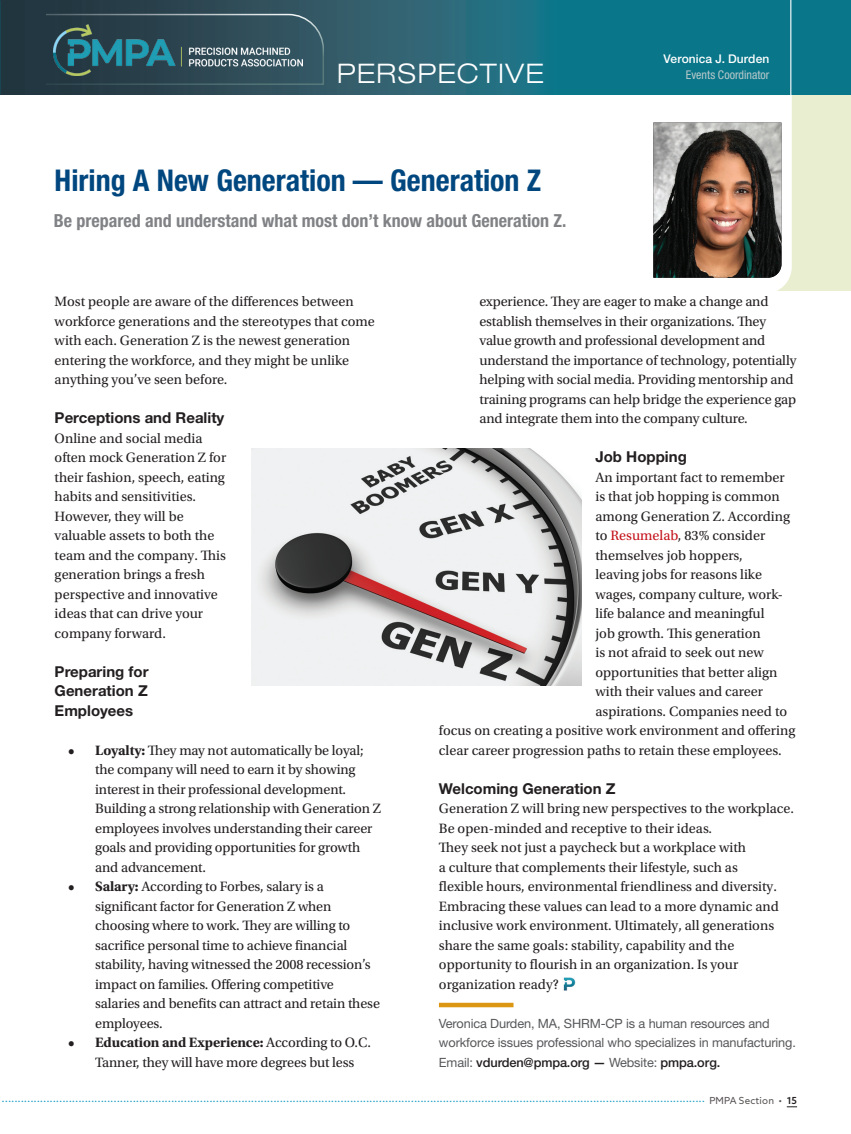
<style>
.page{position:relative;width:851px;height:1134px;background:#fff}
.page>*{position:absolute;margin:0;border:0;box-sizing:border-box;transform-origin:0 0}
._01_PMPA_-_Headline{font:700 condensed 30px "Helvetica Neue LT Std";color:#00477f}
.t1{font:300 expanded 27px "Helvetica Neue LT Std";letter-spacing:.045em;color:#fff}
.t2{font:700 condensed 18px "Helvetica Neue LT Std";color:#808285}
._04_PMPA_-_Subhead{font:700 15px/19.5px "Helvetica Neue LT Std";color:#231f20;text-align:justify}
._05_PMPA_-_Body_-_no{font:14.25px/19.5px "Utopia Std";letter-spacing:-.005em;color:#231f20}
._11_PMPA_-_Author_bi{font:12.75px/19.5px "Helvetica Neue LT Std";letter-spacing:-.01em;color:#57585a}
.t3{font:condensed 12px/15.5px "Helvetica Neue LT Std";color:#b8c9cb;text-align:right}
.t4{font:11.25px "Azo Sans";color:#209fc6}
.s1{font-weight:500;font-stretch:normal;color:#fff}
.s2{font-weight:700}
.s3{color:#c4121a}
.s4{font-weight:500;color:#231f20}
</style>
<div class="page">
<div style="left:740px;top:0;width:110px;height:290px;background:#e9eed1"></div>
<svg style="left:1px;top:0;width:849px;height:94px;background:#1a6778"></svg>
<svg style="left:653px;top:95px;width:138px;height:196px"></svg>
<img style="left:653px;top:123px;width:128px;height:155px">
<hr style="left:790px;top:0;width:1px;height:95px;background:#fff">
<hr style="left:439px;top:1003px;width:74px;height:4px;background:#db9712">
<svg style="left:46px;top:13px;width:279px;height:72px;background:#35505b"></svg>
<img style="left:54px;top:25px;width:248px;height:51px">
<svg style="left:563px;top:978px;width:12px;height:12px"></svg>
<img style="left:252px;top:448px;width:330px;height:238px">
<p class="t1" style="left:337px;top:57px;width:209px">PERSPECTIVE</p>
<p class="t3" style="left:663px;top:51px;width:107px"><span class="s1">Veronica J. Durden<br></span>Events Coordinator</p>
<p class="_01_PMPA_-_Headline" style="left:55px;top:162px;width:488px">Hiring A New Generation — Generation Z</p>
<p class="t2" style="left:54px;top:209px;width:514px">Be prepared and understand what most don’t know about Generation Z.</p>
<p class="_05_PMPA_-_Body_-_no" style="left:55px;top:292px;width:321px">Most people are aware of the differences between workforce generations and the stereotypes that come with each. Generation Z is the newest generation entering the workforce, and they might be unlike anything you’ve seen before.</p>
<p class="_04_PMPA_-_Subhead" style="left:55px;top:408px;width:171px">Perceptions and Reality</p>
<p class="_05_PMPA_-_Body_-_no" style="left:55px;top:428px;width:173px">Online and social media often mock Generation Z for their fashion, speech, eating habits and sensitivities.<br>However, they will be valuable assets to both the team and the company. This generation brings a fresh perspective and innovative ideas that can drive your company forward.</p>
<p class="_04_PMPA_-_Subhead" style="left:55px;top:661px;width:95px">Preparing for Generation Z Employees</p>
<p class="_05_PMPA_-_Body_-_no" style="left:95px;top:740px;width:287px;text-indent:-27px"><span class="s2">• Loyalty:</span> They may not automatically be loyal; the company will need to earn it by showing interest in their professional development.<br>Building a strong relationship with Generation Z employees involves understanding their career goals and providing opportunities for growth and advancement.</p>
<p class="_05_PMPA_-_Body_-_no" style="left:95px;top:877px;width:286px;text-indent:-27px"><span class="s2">• Salary:</span> According to Forbes, salary is a significant factor for Generation Z when choosing where to work. They are willing to sacrifice personal time to achieve financial stability, having witnessed the 2008 recession’s impact on families. Offering competitive salaries and benefits can attract and retain these employees.</p>
<p class="_05_PMPA_-_Body_-_no" style="left:95px;top:1033px;width:277px;text-indent:-27px"><span class="s2">• Education and Experience:</span> According to O.C.<br>Tanner, they will have more degrees but less</p>
<p class="_05_PMPA_-_Body_-_no" style="left:479px;top:292px;width:318px">experience. They are eager to make a change and establish themselves in their organizations. They value growth and professional development and understand the importance of technology, potentially helping with social media. Providing mentorship and training programs can help bridge the experience gap and integrate them into the company culture.</p>
<p class="_04_PMPA_-_Subhead" style="left:595px;top:447px;width:93px">Job Hopping</p>
<p class="_05_PMPA_-_Body_-_no" style="left:595px;top:467px;width:191px">An important fact to remember</p>
<p class="_05_PMPA_-_Body_-_no" style="left:595px;top:487px;width:186px">is that job hopping is common</p>
<p class="_05_PMPA_-_Body_-_no" style="left:595px;top:506px;width:196px">among Generation Z. According</p>
<p class="_05_PMPA_-_Body_-_no" style="left:595px;top:526px;width:171px">to <span class="s3">Resumelab</span>, 83% consider</p>
<p class="_05_PMPA_-_Body_-_no" style="left:595px;top:545px;width:149px">themselves job hoppers,</p>
<p class="_05_PMPA_-_Body_-_no" style="left:595px;top:565px;width:168px">leaving jobs for reasons like</p>
<p class="_05_PMPA_-_Body_-_no" style="left:595px;top:584px;width:189px">wages, company culture, work-</p>
<p class="_05_PMPA_-_Body_-_no" style="left:595px;top:604px;width:171px">life balance and meaningful</p>
<p class="_05_PMPA_-_Body_-_no" style="left:595px;top:623px;width:167px">job growth. This generation</p>
<p class="_05_PMPA_-_Body_-_no" style="left:595px;top:643px;width:170px">is not afraid to seek out new</p>
<p class="_05_PMPA_-_Body_-_no" style="left:595px;top:662px;width:183px">opportunities that better align</p>
<p class="_05_PMPA_-_Body_-_no" style="left:595px;top:682px;width:169px">with their values and career</p>
<p class="_05_PMPA_-_Body_-_no" style="left:595px;top:701px;width:193px">aspirations. Companies need to</p>
<p class="_05_PMPA_-_Body_-_no" style="left:439px;top:721px;width:358px">focus on creating a positive work environment and offering</p>
<p class="_05_PMPA_-_Body_-_no" style="left:439px;top:740px;width:344px">clear career progression paths to retain these employees.</p>
<p class="_04_PMPA_-_Subhead" style="left:439px;top:778px;width:178px">Welcoming Generation Z</p>
<p class="_05_PMPA_-_Body_-_no" style="left:439px;top:799px;width:356px">Generation Z will bring new perspectives to the workplace.<br>Be open-minded and receptive to their ideas.<br>They seek not just a paycheck but a workplace with<br>a culture that complements their lifestyle, such as<br>flexible hours, environmental friendliness and diversity.<br>Embracing these values can lead to a more dynamic and inclusive work environment. Ultimately, all generations share the same goals: stability, capability and the opportunity to flourish in an organization. Is your organization ready?</p>
<p class="_11_PMPA_-_Author_bi" style="left:439px;top:1013px;width:358px">Veronica Durden, MA, SHRM-CP is a human resources and workforce issues professional who specializes in manufacturing.<br>Email: <span class="s4">vdurden@pmpa.org —</span> Website: <span class="s4">pmpa.org.</span></p>
<p class="t4" style="left:2px;top:1091px;width:796px">............................................................................................................................................................................................................................ <sub>PMPA</sub> <sub>Section</sub> <sub>•</sub> <sub>15</sub></p>
</div>
